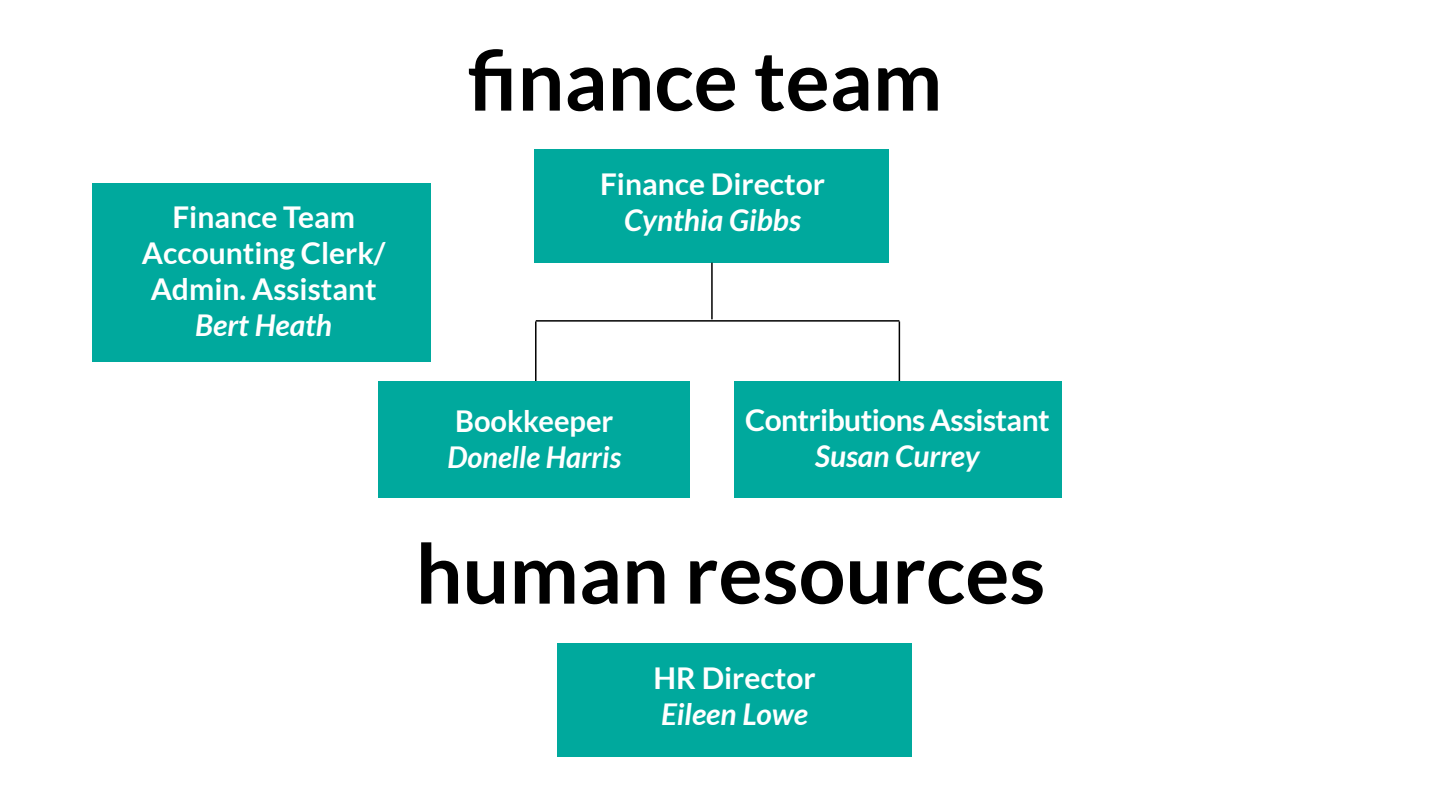
<style>
.page{position:relative;width:1440px;height:810px;background:#fff}
.page>*{position:absolute;margin:0;border:0;box-sizing:border-box;transform-origin:0 0}
.t1{font:700 82.5px "Lato";color:#000}
.t2{font:700 30px/36px "Lato";color:#fff;text-align:center}
.t3{font:italic 700 30px "Lato";color:#fff}
.t4{font:700 30px "Lato";letter-spacing:-.02em;color:#fff}
</style>
<div class="page">
<hr style="left:535px;top:321px;width:2px;height:85px;background:#000">
<hr style="left:899px;top:321px;width:1px;height:85px;background:#000">
<div style="left:557px;top:643px;width:355px;height:114px;background:#00a99d"></div>
<div style="left:535px;top:149px;width:354px;height:114px;background:#00a99d"></div>
<hr style="left:711px;top:263px;width:2px;height:56px;background:#000">
<hr style="left:536px;top:320px;width:363px;height:2px;background:#000">
<div style="left:734px;top:381px;width:327px;height:117px;background:#00a99d"></div>
<div style="left:379px;top:381px;width:311px;height:117px;background:#00a99d"></div>
<div style="left:92px;top:183px;width:339px;height:179px;background:#00a99d"></div>
<p class="t2" style="left:142px;top:199px;width:245px">Finance Team<br>Accounting Clerk/<br>Admin. Assistant</p>
<p class="t3" style="left:195px;top:308px;width:138px">Bert Heath</p>
<h1 class="t1" style="left:468px;top:33px;width:476px">finance team</h1>
<p class="t2" style="left:600px;top:165px;width:226px">Finance Director</p>
<p class="t3" style="left:624px;top:203px;width:178px">Cynthia Gibbs</p>
<p class="t2" style="left:455px;top:403px;width:160px">Bookkeeper</p>
<p class="t3" style="left:448px;top:440px;width:175px">Donelle Harris</p>
<p class="t4" style="left:745px;top:403px;width:306px">Contributions Assistant</p>
<p class="t3" style="left:815px;top:439px;width:166px">Susan Currey</p>
<h1 class="t1" style="left:416px;top:526px;width:631px">human resources</h1>
<p class="t2" style="left:654px;top:659px;width:164px">HR Director</p>
<p class="t3" style="left:661px;top:697px;width:148px">Eileen Lowe</p>
</div>
